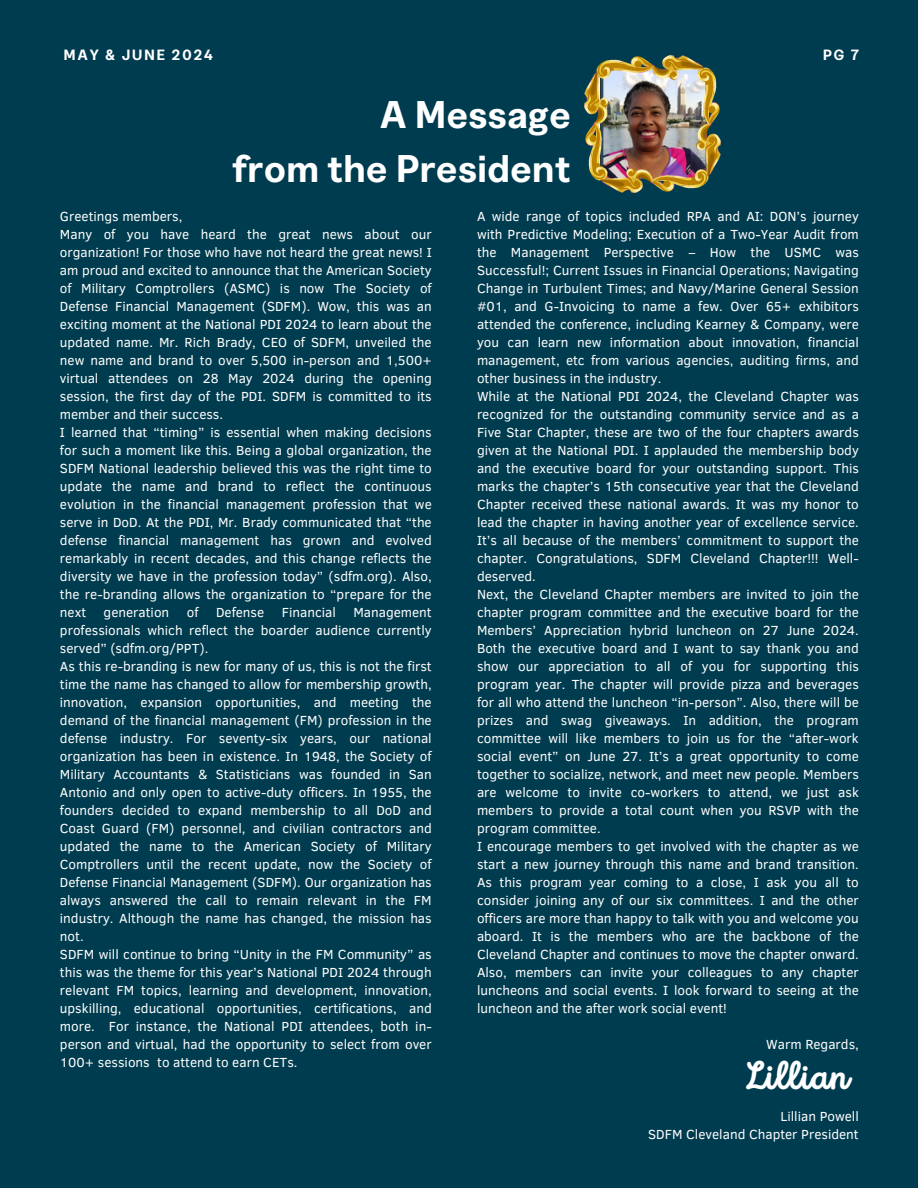
<style>
.page{position:relative;width:918px;height:1188px;background:#003c4f}
.page>*{position:absolute;margin:0;border:0;box-sizing:border-box;transform-origin:0 0}
.t1{font:700 39px "Intro Script";color:#fff}
.t2{font:600 38.55px/54px "Greed Standard";letter-spacing:.03em;color:#fff;text-align:right}
.t3{font:600 14.85px "Greed Standard";letter-spacing:.14em;color:#fff}
.t4{font:13.5px/18px "Clear Sans";color:#fff;text-align:justify}
</style>
<div class="page">
<img style="left:585px;top:56px;width:135px;height:136px">
<p class="t3" style="left:64px;top:46px;width:150px">MAY &amp; JUNE 2024</p>
<p class="t3" style="left:823px;top:46px;width:37px">PG 7</p>
<h2 class="t2" style="left:233px;top:88px;width:339px">A Message<br>from the President</h2>
<h2 class="t4" style="left:60px;top:207px;width:124px">Greetings members,</h2>
<p class="t4" style="left:60px;top:225px;width:373px">Many of you have heard the great news about our organization! For those who have not heard the great news! I am proud and excited to announce that the American Society of Military Comptrollers (ASMC) is now The Society of Defense Financial Management (SDFM). Wow, this was an exciting moment at the National PDI 2024 to learn about the updated name. Mr. Rich Brady, CEO of SDFM, unveiled the new name and brand to over 5,500 in-person and 1,500+ virtual attendees on 28 May 2024 during the opening session, the first day of the PDI. SDFM is committed to its member and their success.</p>
<p class="t4" style="left:60px;top:423px;width:373px">I learned that “timing” is essential when making decisions for such a moment like this. Being a global organization, the SDFM National leadership believed this was the right time to update the name and brand to reflect the continuous evolution in the financial management profession that we serve in DoD. At the PDI, Mr. Brady communicated that “the defense financial management has grown and evolved remarkably in recent decades, and this change reflects the diversity we have in the profession today” (sdfm.org). Also, the re-branding allows the organization to “prepare for the next</p>
<p class="t4" style="left:104px;top:603px;width:67px">generation</p>
<p class="t4" style="left:187px;top:603px;width:13px">of</p>
<p class="t4" style="left:216px;top:603px;width:50px">Defense</p>
<p class="t4" style="left:282px;top:603px;width:56px">Financial</p>
<p class="t4" style="left:60px;top:603px;width:373px;text-indent:293px">Management professionals which reflect the boarder audience currently served” (sdfm.org/PPT).</p>
<p class="t4" style="left:60px;top:657px;width:373px">As this re-branding is new for many of us, this is not the first time the name has changed to allow for membership growth, innovation, expansion opportunities, and meeting the demand of the financial management (FM) profession in the defense industry. For seventy-six years, our national organization has been in existence. In 1948, the Society of Military Accountants &amp; Statisticians was founded in San Antonio and only open to active-duty officers. In 1955, the founders decided to expand membership to all DoD and Coast Guard (FM) personnel, and civilian contractors and updated the name to the American Society of Military Comptrollers until the recent update, now the Society of Defense Financial Management (SDFM). Our organization has always answered the call to remain relevant in the FM industry. Although the name has changed, the mission has not.</p>
<p class="t4" style="left:60px;top:945px;width:373px">SDFM will continue to bring “Unity in the FM Community” as this was the theme for this year’s National PDI 2024 through relevant FM topics, learning and development, innovation, upskilling, educational opportunities, certifications, and more. For instance, the National PDI attendees, both in&shy;person and virtual, had the opportunity to select from over 100+ sessions to attend to earn CETs.</p>
<p class="t4" style="left:477px;top:207px;width:383px">A wide range of topics included RPA and AI: DON’s journey with Predictive Modeling; Execution of a Two-Year Audit from the Management Perspective – How the USMC was Successful!; Current Issues in Financial Operations; Navigating Change in Turbulent Times; and Navy/Marine General Session #01, and G-Invoicing to name a few. Over 65+ exhibitors attended the conference, including Kearney &amp; Company, were you can learn new information about innovation, financial management, etc from various agencies, auditing firms, and other business in the industry.</p>
<p class="t4" style="left:477px;top:387px;width:383px">While at the National PDI 2024, the Cleveland Chapter was recognized for the outstanding community service and as a Five Star Chapter, these are two of the four chapters awards given at the National PDI. I applauded the membership body and the executive board for your outstanding support. This marks the chapter’s 15th consecutive year that the Cleveland Chapter received these national awards. It was my honor to lead the chapter in having another year of excellence service.<br>It’s all because of the members’ commitment to support the chapter. Congratulations, SDFM Cleveland Chapter!!! Well&shy;deserved.</p>
<p class="t4" style="left:477px;top:585px;width:383px">Next, the Cleveland Chapter members are invited to join the chapter program committee and the executive board for the Members’ Appreciation hybrid luncheon on 27 June 2024.<br>Both the executive board and I want to say thank you and show our appreciation to all of you for supporting this program year. The chapter will provide pizza and beverages for all who attend the luncheon “in-person”. Also, there will be prizes and swag giveaways. In addition, the program committee will like members to join us for the “after-work social event” on June 27. It’s a great opportunity to come together to socialize, network, and meet new people. Members are welcome to invite co-workers to attend, we just ask members to provide a total count when you RSVP with the program committee.</p>
<p class="t4" style="left:477px;top:837px;width:383px">I encourage members to get involved with the chapter as we start a new journey through this name and brand transition.<br>As this program year coming to a close, I ask you all to consider joining any of our six committees. I and the other officers are more than happy to talk with you and welcome you aboard. It is the members who are the backbone of the Cleveland Chapter and continues to move the chapter onward.<br>Also, members can invite your colleagues to any chapter luncheons and social events. I look forward to seeing at the luncheon and the after work social event!</p>
<p class="t4" style="left:766px;top:1035px;width:94px">Warm Regards,</p>
<p class="t1" style="left:745px;top:1060px;width:106px">Lillian</p>
<p class="t4" style="left:781px;top:1107px;width:80px">Lillian Powell</p>
<p class="t4" style="left:648px;top:1125px;width:212px">SDFM Cleveland Chapter President</p>
</div>
